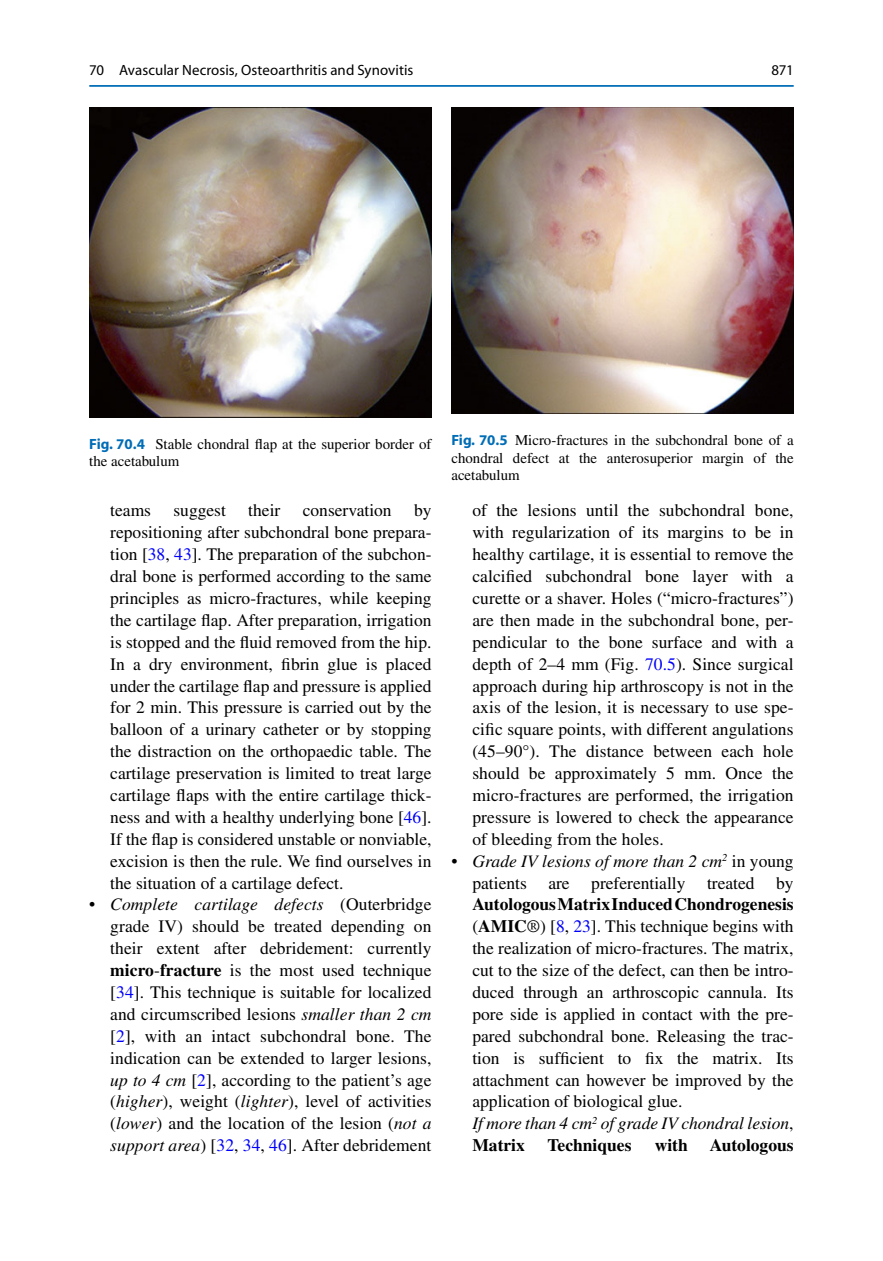
<style>
.page{position:relative;width:883px;height:1261px;background:#fff}
.page>*{position:absolute;margin:0;border:0;box-sizing:border-box;transform-origin:0 0}
.t1{font:17.5px/21.9px "Rhdxyc Times";color:#000;text-align:justify}
.t2{font:italic 17.5px "Gbthjw Times";color:#000}
.t3{font:700 17.5px "Hmqsjn Times";color:#000}
.t4{font:14.88px/17.5px "Rhdxyc Times";color:#000}
.t5{font:14.88px "Kpksvq Myriad";color:#000}
.s1{font-family:"Bgqwbb Myriad";font-weight:700;color:#006db6}
.s2{color:#0000fa}
.s3{font-family:"Rhdxyc Times";font-style:normal}
.s4{font-family:"Hmqsjn Times";font-weight:700}
.s5{font-family:"Gbthjw Times";font-style:italic}
</style>
<div class="page">
<img style="left:89px;top:107px;width:343px;height:310px">
<img style="left:451px;top:107px;width:343px;height:306px">
<hr style="left:89px;top:85px;width:705px;height:2px;background:#006db6">
<p class="t5" style="left:89px;top:64px;width:326px">70 Avascular Necrosis, Osteoarthritis and Synovitis</p>
<p class="t5" style="left:771px;top:64px;width:24px">871</p>
<p class="t4" style="left:89px;top:436px;width:344px"><span class="s1">Fig. 70.4</span> Stable chondral flap at the superior border of the acetabulum</p>
<p class="t4" style="left:451px;top:432px;width:344px;text-align:justify"><span class="s1">Fig. 70.5</span> Micro-fractures in the subchondral bone of a chondral defect at the anterosuperior margin of the acetabulum</p>
<p class="t1" style="left:110px;top:501px;width:323px;text-indent:304px">by repositioning after subchondral bone prepara&shy;tion [ <span class="s2">38</span> , <span class="s2">43</span> ]. The preparation of the subchon&shy;dral bone is performed according to the same principles as micro-fractures, while keeping the cartilage flap. After preparation, irrigation is stopped and the fluid removed from the hip.<br>In a dry environment, fibrin glue is placed under the cartilage flap and pressure is applied for 2 min. This pressure is carried out by the balloon of a urinary catheter or by stopping the distraction on the orthopaedic table. The cartilage preservation is limited to treat large cartilage flaps with the entire cartilage thick&shy;ness and with a healthy underlying bone [ <span class="s2">46</span> ].<br>If the flap is considered unstable or nonviable, excision is then the rule. We find ourselves in the situation of a cartilage defect.</p>
<p class="t2" style="left:89px;top:898px;width:344px"><span class="s3">•</span> Complete cartilage defects <span class="s3">(Outerbridge</span></p>
<p class="t1" style="left:110px;top:916px;width:323px">grade IV) should be treated depending on their extent after debridement: currently <span class="s4">micro</span> - <span class="s4">fracture</span> is the most used technique [ <span class="s2">34</span> ]. This technique is suitable for localized and circumscribed lesions <span class="s5">smaller than 2 cm </span>[ <span class="s2">2</span> ], with an intact subchondral bone. The indication can be extended to larger lesions, <span class="s5">up to 4 cm</span> [ <span class="s2">2</span> ], according to the patient’s age ( <span class="s5">higher</span> ), weight ( <span class="s5">lighter</span> ), level of activities ( <span class="s5">lower</span> ) and the location of the lesion ( <span class="s5">not a support area</span> ) [ <span class="s2">32</span> , <span class="s2">34</span> , <span class="s2">46</span> ]. After debridement</p>
<p class="t1" style="left:110px;top:501px;width:42px">teams</p>
<p class="t1" style="left:173px;top:501px;width:54px">suggest</p>
<p class="t1" style="left:248px;top:501px;width:34px">their</p>
<p class="t1" style="left:303px;top:501px;width:90px">conservation</p>
<p class="t1" style="left:472px;top:501px;width:323px">of the lesions until the subchondral bone, with regularization of its margins to be in healthy cartilage, it is essential to remove the calcified subchondral bone layer with a curette or a shaver. Holes (“micro-fractures”) are then made in the subchondral bone, per&shy;pendicular to the bone surface and with a depth of 2–4 mm (Fig. <span class="s2">70.5</span> ). Since surgical approach during hip arthroscopy is not in the axis of the lesion, it is necessary to use spe&shy;cific square points, with different angulations (45–90°). The distance between each hole should be approximately 5 mm. Once the micro-fractures are performed, the irrigation pressure is lowered to check the appearance of bleeding from the holes.</p>
<p class="t2" style="left:451px;top:854px;width:344px"><span class="s3">•</span> Grade IV lesions of more than 2 cm<sup>2</sup> <span class="s3">in young</span></p>
<p class="t1" style="left:472px;top:873px;width:323px">patients are preferentially treated by</p>
<p class="t3" style="left:472px;top:898px;width:323px">Autologous Matrix Induced Chondrogenesis</p>
<p class="t1" style="left:472px;top:916px;width:323px">( <span class="s4">AMIC</span> ®) [ <span class="s2">8</span> , <span class="s2">23</span> ]. This technique begins with the realization of micro-fractures. The matrix, cut to the size of the defect, can then be intro&shy;duced through an arthroscopic cannula. Its pore side is applied in contact with the pre&shy;pared subchondral bone. Releasing the trac&shy;tion is sufficient to fix the matrix. Its attachment can however be improved by the application of biological glue.</p>
<p class="t2" style="left:472px;top:1116px;width:323px">If more than 4 cm<sup>2</sup> of grade IV chondral lesion <span class="s3">,</span></p>
<p class="t3" style="left:472px;top:1138px;width:54px">Matrix</p>
<p class="t3" style="left:548px;top:1138px;width:85px">Techniques</p>
<p class="t3" style="left:655px;top:1138px;width:35px">with</p>
<p class="t3" style="left:710px;top:1138px;width:85px">Autologous</p>
</div>
